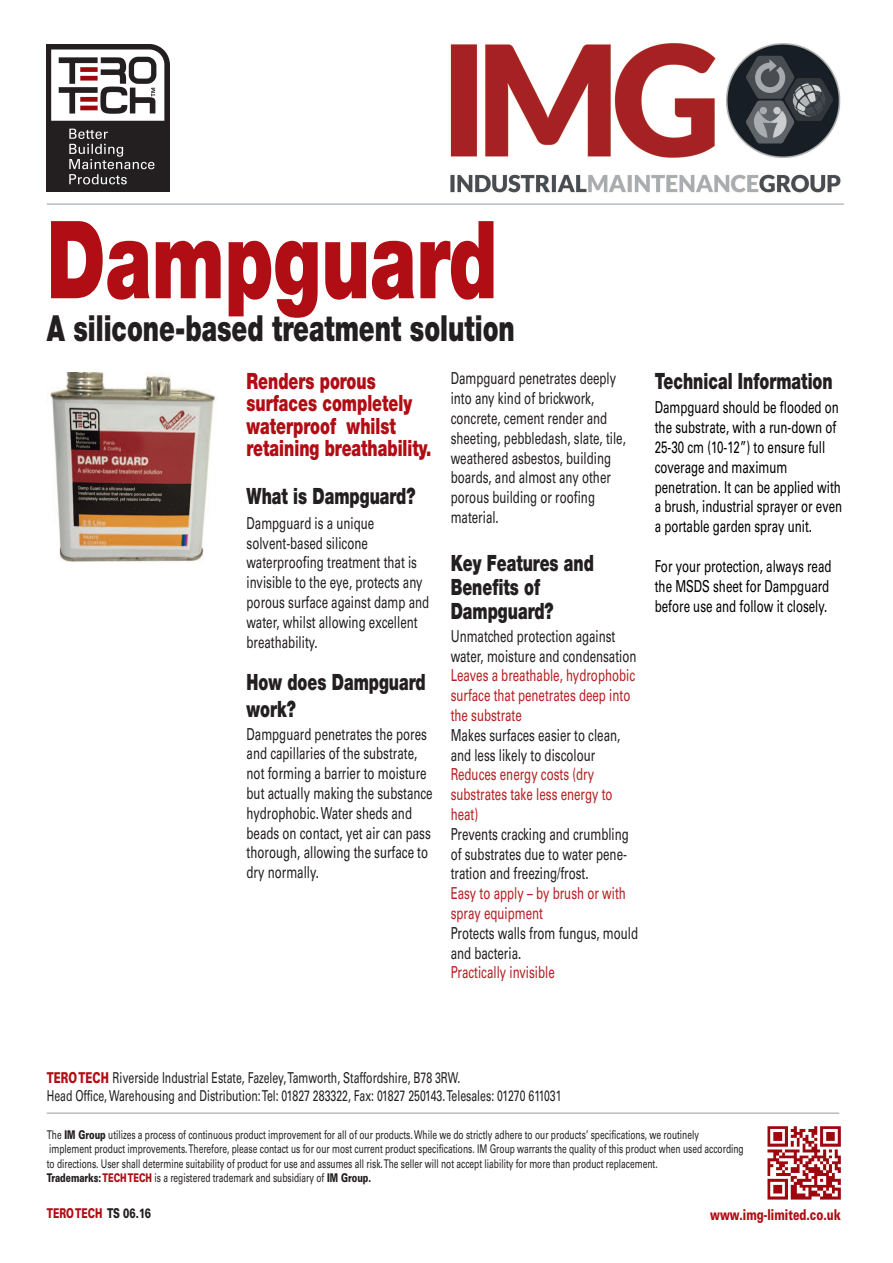
<style>
.page{position:relative;width:893px;height:1263px;background:#fff}
.page>*{position:absolute;margin:0;border:0;box-sizing:border-box;transform-origin:0 0}
.t1{font:900 108px "Helvetica Neue LT Com";color:#b00d15;scale:.7 1}
.t2{font:900 36px "Helvetica Neue LT Com";color:#231f20;scale:.7 1}
.t3{font:900 22.5px/24px "Helvetica Neue LT Com";color:#231f20;scale:.7 1}
.t4{font:900 22.5px/22.5px "Helvetica Neue LT Com";color:#b00d15;scale:.7 1}
.t5{font:16.5px/19.8px "Univers LT";color:#231f20;scale:.7 1}
.t6{font:16.5px/19.8px "Univers LT";color:#000;scale:.7 1}
.t7{font:16.5px/19.8px "Univers LT";color:#b52024;scale:.7 1}
.t8{font:15px/18px "Univers LT";color:#231f20;scale:.7 1}
.t9{font:900 15px "Univers LT";color:#b00d15;scale:.7 1}
.t10{font:900 13.5px "Univers LT";color:#b00d15;scale:.7 1}
.t11{font:12px/14.4px "Univers LT";color:#231f20;scale:.7 1}
.s1{font-weight:900;color:#b00d15}
.s2{font-weight:900}
.s3{color:#231f20}
</style>
<div class="page">
<img style="left:451px;top:44px;width:390px;height:149px">
<img style="left:47px;top:45px;width:122px;height:146px">
<hr style="left:47px;top:203px;width:797px;height:2px;background:#b9bdc2">
<img style="left:47px;top:372px;width:170px;height:190px">
<hr style="left:47px;top:1112px;width:792px;height:2px;background:#b9bdc2">
<img style="left:767px;top:1126px;width:74px;height:74px">
<h1 class="t1" style="left:47px;top:195px;width:645px">Dampguard</h1>
<h2 class="t2" style="left:47px;top:307px;width:670px">A silicone-based treatment solution</h2>
<h3 class="t4" style="left:247px;top:369px;width:266px">Renders porous surfaces completely waterproof whilst retaining breathability.</h3>
<h3 class="t3" style="left:247px;top:484px;width:243px">What is Dampguard?</h3>
<p class="t5" style="left:247px;top:513px;width:262px">Dampguard is a unique solvent-based silicone waterproofing treatment that is invisible to the eye, protects any porous surface against damp and water, whilst allowing excellent breathability.</p>
<h3 class="t3" style="left:247px;top:668px;width:257px;line-height:27.2px">How does Dampguard work?</h3>
<p class="t5" style="left:247px;top:724px;width:267px">Dampguard penetrates the pores and capillaries of the substrate, not forming a barrier to moisture but actually making the substance hydrophobic. Water sheds and beads on contact, yet air can pass thorough, allowing the surface to dry normally.</p>
<p class="t5" style="left:451px;top:369px;width:252px">Dampguard penetrates deeply into any kind of brickwork, concrete, cement render and sheeting, pebbledash, slate, tile, weathered asbestos, building boards, and almost any other porous building or roofing material.</p>
<h3 class="t3" style="left:451px;top:551px;width:206px">Key Features and<br>Benefits of<br>Dampguard?</h3>
<p class="t5" style="left:451px;top:626px;width:267px">Unmatched protection against water, moisture and condensation</p>
<p class="t7" style="left:451px;top:666px;width:265px">Leaves a breathable, hydrophobic surface that penetrates deep into the substrate</p>
<p class="t5" style="left:451px;top:725px;width:244px">Makes surfaces easier to clean, and less likely to discolour</p>
<p class="t7" style="left:451px;top:765px;width:233px">Reduces energy costs (dry substrates take less energy to heat)</p>
<p class="t5" style="left:451px;top:824px;width:256px">Prevents cracking and crumbling of substrates due to water pene&shy;tration and freezing/frost.</p>
<p class="t7" style="left:451px;top:883px;width:252px">Easy to apply – by brush or with spray equipment</p>
<p class="t5" style="left:451px;top:923px;width:269px">Protects walls from fungus, mould and bacteria.</p>
<p class="t7" style="left:451px;top:963px;width:150px">Practically invisible</p>
<h3 class="t3" style="left:655px;top:369px;width:256px">Technical Information</h3>
<p class="t6" style="left:655px;top:398px;width:269px">Dampguard should be flooded on the substrate, with a run-down of<br>25-30 cm (10-12”) to ensure full coverage and maximum penetration. It can be applied with a brush, industrial sprayer or even a portable garden spray unit.</p>
<p class="t6" style="left:655px;top:556px;width:254px">For your protection, always read the MSDS sheet for Dampguard before use and follow it closely.</p>
<p class="t8" style="left:47px;top:1069px;width:737px"><span class="s1">TEROTECH</span> Riverside Industrial Estate, Fazeley,Tamworth, Staffordshire, B78 3RW.<br>Head Office, Warehousing and Distribution:Tel: 01827 283322, Fax: 01827 250143.Telesales: 01270 611031</p>
<p class="t11" style="left:47px;top:1127px;width:997px">The <span class="s2">IM Group</span> utilizes a process of continuous product improvement for all of our products. While we do strictly adhere to our products’ specifications, we routinely implement product improvements.Therefore, please contact us for our most current product specifications. IM Group warrants the quality of this product when used according to directions. User shall determine suitability of product for use and assumes all risk.The seller will not accept liability for more than product replacement.<br><span class="s2">Trademarks:</span><span class="s1">TECHTECH</span> is a registered trademark and subsidiary of <span class="s2">IM Group.</span></p>
<p class="t10" style="left:47px;top:1204px;width:151px">TEROTECH <span class="s3">TS 06.16</span></p>
<p class="t9" style="left:710px;top:1205px;width:188px">www.img-limited.co.uk</p>
</div>
